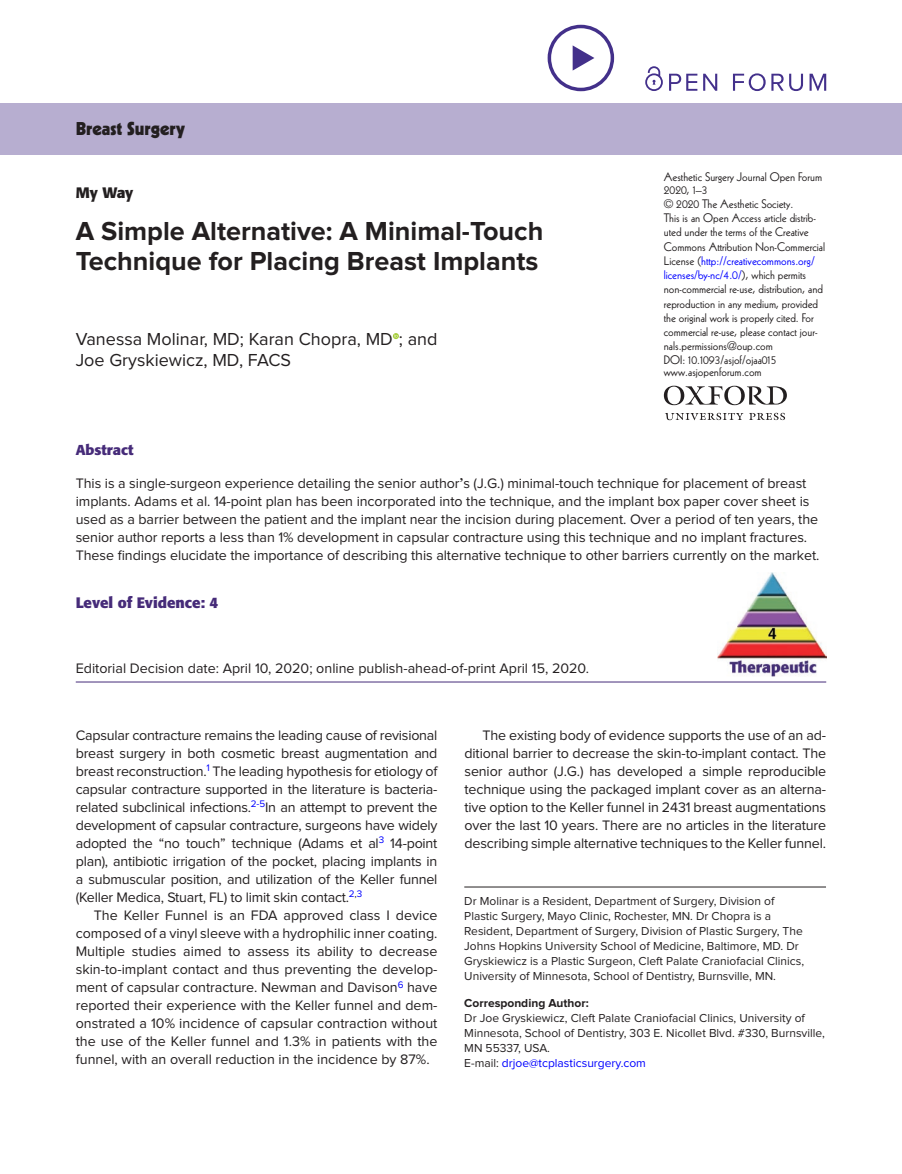
<style>
.page{position:relative;width:902px;height:1174px;background:#fff}
.page>*{position:absolute;margin:0;border:0;box-sizing:border-box;transform-origin:0 0}
.t1{font:700 27px/30px "Proxima Nova";color:#231f20}
.t2{font:18px/21px "Proxima Nova";color:#231f20}
.t3{font:900 18px "Kabel LT Std";color:#231f20}
.t4{font:700 15px "Formata";color:#462b79}
.t5{font:700 15px "Formata";color:#231f20}
.t6{font:14.25px/18px "Proxima Nova";letter-spacing:-.005em;color:#231f20;text-align:justify}
.t7{font:700 14.25px "Formata";color:#462b79}
.t8{font:12px/15px "Proxima Nova";color:#231f20}
.t9{font:12px/14.2px "Kabel LT Std";color:#231f20}
.t10{font:700 12px "Proxima Nova";color:#231f20}
.s1{color:#00f}
.s2{font-family:"Sabon LT Std";font-weight:700}
</style>
<div class="page">
<svg style="left:669px;top:74px;width:28px;height:17px"></svg>
<svg style="left:703px;top:74px;width:14px;height:17px"></svg>
<svg style="left:733px;top:73px;width:32px;height:18px"></svg>
<svg style="left:771px;top:74px;width:12px;height:17px"></svg>
<svg style="left:789px;top:74px;width:14px;height:17px"></svg>
<svg style="left:809px;top:74px;width:17px;height:17px"></svg>
<svg style="left:645px;top:66px;width:17px;height:25px"></svg>
<div style="left:0;top:104px;width:901px;height:50px;background:#b7aed0"></div>
<svg style="left:663px;top:386px;width:123px;height:34px"></svg>
<hr style="left:464px;top:886px;width:361px;height:1px;background:#231f20">
<hr style="left:76px;top:681px;width:750px;height:1px;background:#462b79">
<svg style="left:393px;top:333px;width:6px;height:6px"></svg>
<img style="left:717px;top:572px;width:109px;height:104px">
<svg style="left:547px;top:25px;width:67px;height:66px"></svg>
<p class="t3" style="left:76px;top:117px;width:111px">Breast Surgery</p>
<p class="t5" style="left:76px;top:183px;width:59px">My Way</p>
<h1 class="t1" style="left:76px;top:217px;width:469px">A Simple Alternative: A Minimal-Touch<br>Technique for Placing Breast Implants</h1>
<p class="t2" style="left:76px;top:329px;width:363px">Vanessa Molinar, MD; Karan Chopra, MD ; and<br>Joe Gryskiewicz, MD, FACS</p>
<p class="t9" style="left:663px;top:171px;width:160px;line-height:12.8px">Aesthetic Surgery Journal Open Forum<br>2020, 1–3</p>
<p class="t9" style="left:663px;top:197px;width:163px">© 2020 The Aesthetic Society.<br>This is an Open Access article distrib&shy;uted under the terms of the Creative Commons Attribution Non-Commercial License (<span class="s1">http://creativecommons.org/ licenses/by-nc/4.0/</span>), which permits non-commercial re-use, distribution, and reproduction in any medium, provided the original work is properly cited. For commercial re-use, please contact jour&shy;nals.permissions@oup.com</p>
<p class="t9" style="left:663px;top:353px;width:114px;line-height:12.8px">DOI: 10.1093/asjof/ojaa015 www.asjopenforum.com</p>
<p class="t7" style="left:76px;top:440px;width:59px">Abstract</p>
<p class="t6" style="left:76px;top:474px;width:745px;text-align:left">This is a single-surgeon experience detailing the senior author<span class="s2">’</span>s (J.G.) minimal-touch technique for placement of breast implants. Adams et al. 14-point plan has been incorporated into the technique, and the implant box paper cover sheet is used as a barrier between the patient and the implant near the incision during placement. Over a period of ten years, the senior author reports a less than 1% development in capsular contracture using this technique and no implant fractures.<br>These findings elucidate the importance of describing this alternative technique to other barriers currently on the market.</p>
<p class="t4" style="left:76px;top:593px;width:144px">Level of Evidence: 4</p>
<p class="t6" style="left:76px;top:659px;width:515px">Editorial Decision date: April 10, 2020; online publish-ahead-of-print April 15, 2020.</p>
<p class="t6" style="left:76px;top:727px;width:363px">Capsular contracture remains the leading cause of revisional breast surgery in both cosmetic breast augmentation and breast reconstruction.<sup>1</sup> The leading hypothesis for etiology of capsular contracture supported in the literature is bacteria&shy;related subclinical infections.<sup>2-5</sup>In an attempt to prevent the development of capsular contracture, surgeons have widely adopted the “no touch” technique (Adams et al<sup>3</sup> 14-point plan), antibiotic irrigation of the pocket, placing implants in a submuscular position, and utilization of the Keller funnel (Keller Medica, Stuart, FL) to limit skin contact.<sup>2</sup><sup>,</sup><sup>3</sup></p>
<p class="t6" style="left:76px;top:907px;width:363px;text-indent:18px">The Keller Funnel is an FDA approved class I device composed of a vinyl sleeve with a hydrophilic inner coating.<br>Multiple studies aimed to assess its ability to decrease skin-to-implant contact and thus preventing the develop&shy;ment of capsular contracture. Newman and Davison<sup>6</sup> have reported their experience with the Keller funnel and dem&shy;onstrated a 10% incidence of capsular contraction without the use of the Keller funnel and 1.3% in patients with the funnel, with an overall reduction in the incidence by 87%.</p>
<p class="t6" style="left:464px;top:727px;width:363px;text-indent:18px">The existing body of evidence supports the use of an ad&shy;ditional barrier to decrease the skin-to-implant contact. The senior author (J.G.) has developed a simple reproducible technique using the packaged implant cover as an alterna&shy;tive option to the Keller funnel in 2431 breast augmentations over the last 10 years. There are no articles in the literature describing simple alternative techniques to the Keller funnel.</p>
<p class="t8" style="left:464px;top:894px;width:341px">Dr Molinar is a Resident, Department of Surgery, Division of Plastic Surgery, Mayo Clinic, Rochester, MN. Dr Chopra is a Resident, Department of Surgery, Division of Plastic Surgery, The Johns Hopkins University School of Medicine, Baltimore, MD. Dr Gryskiewicz is a Plastic Surgeon, Cleft Palate Craniofacial Clinics, University of Minnesota, School of Dentistry, Burnsville, MN.</p>
<p class="t10" style="left:464px;top:998px;width:126px">Corresponding Author:</p>
<p class="t8" style="left:464px;top:1011px;width:362px">Dr Joe Gryskiewicz, Cleft Palate Craniofacial Clinics, University of Minnesota, School of Dentistry, 303 E. Nicollet Blvd. #330, Burnsville, MN 55337, USA.<br>E-mail: <span class="s1">drjoe@tcplasticsurgery.com</span></p>
</div>
